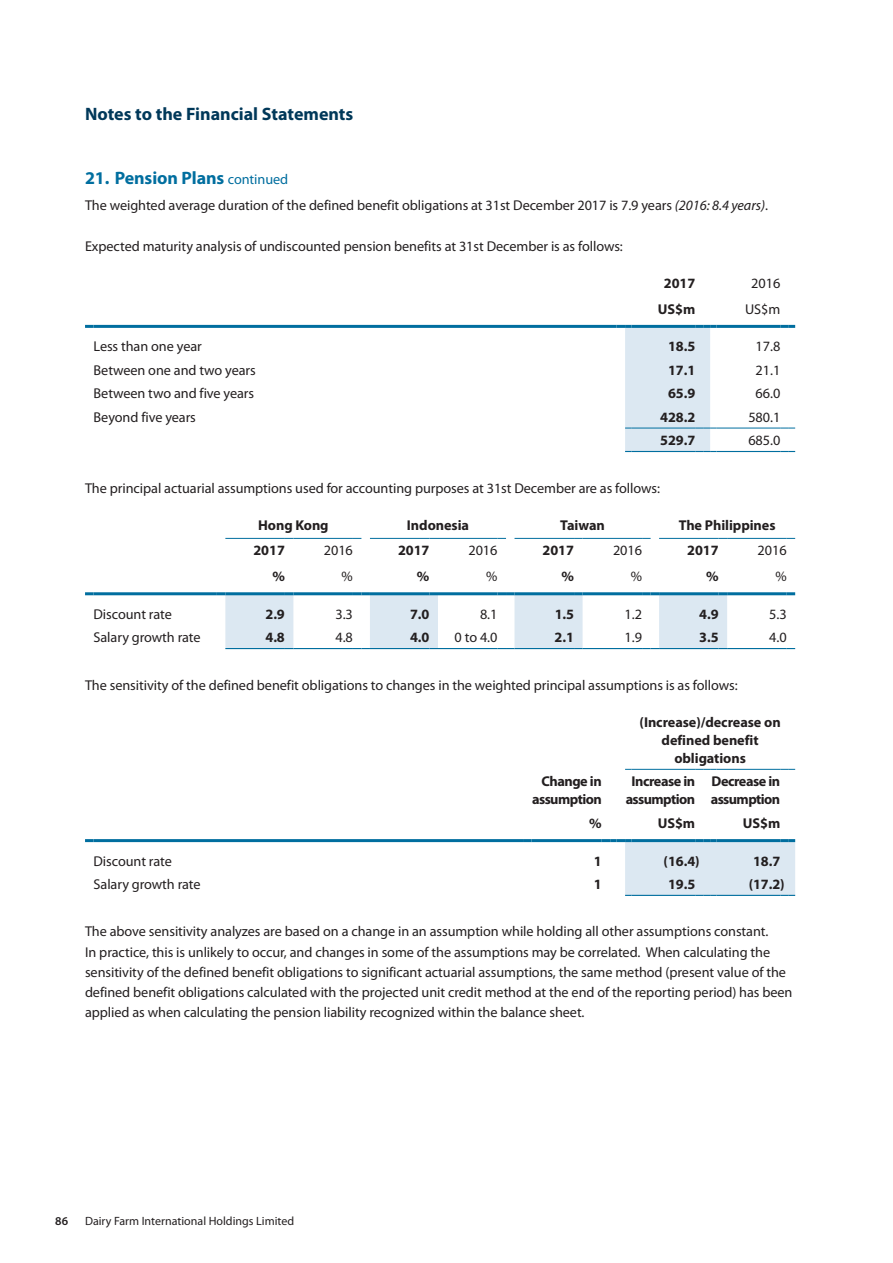
<style>
.page{position:relative;width:893px;height:1263px;background:#fff}
.page>*{position:absolute;margin:0;border:0;box-sizing:border-box;transform-origin:0 0}
.t1{font:700 18px "Myriad Pro";color:#003859}
.t2{font:700 18px "Myriad Pro";letter-spacing:-.005em;color:#006e9f}
.t3{font:14.25px/20.2px "Myriad Pro";letter-spacing:-.005em;color:#231f20}
.t4{font:700 14.25px/18px "Myriad Pro";letter-spacing:-.005em;color:#231f20;text-align:center}
.t5{font:700 14.25px/18px "Myriad Pro";letter-spacing:-.04em;color:#231f20;text-align:right}
.t6{font:12px "Myriad Pro";color:#231f20}
.t7{font:600 12px "Myriad Pro";color:#231f20}
.s1{font-weight:400;font-size:14.25px}
.s2{font-style:italic}
</style>
<div class="page">
<svg style="left:85px;top:325px;width:9px;height:3px"></svg>
<hr style="left:94px;top:325px;width:523px;height:3px;background:#006e9f">
<hr style="left:716px;top:325px;width:64px;height:3px;background:#006e9f">
<svg style="left:780px;top:325px;width:15px;height:3px"></svg>
<hr style="left:716px;top:451px;width:64px;height:1px;background:#006e9f">
<svg style="left:780px;top:451px;width:15px;height:1px"></svg>
<svg style="left:617px;top:325px;width:99px;height:127px;background:#d8e6f0"></svg>
<hr style="left:716px;top:428px;width:64px;height:1px;background:#006e9f">
<svg style="left:780px;top:428px;width:15px;height:1px"></svg>
<svg style="left:85px;top:592px;width:9px;height:3px"></svg>
<hr style="left:94px;top:592px;width:123px;height:3px;background:#006e9f">
<hr style="left:727px;top:592px;width:60px;height:3px;background:#006e9f">
<svg style="left:787px;top:592px;width:8px;height:3px"></svg>
<hr style="left:225px;top:538px;width:60px;height:1px;background:#006e9f">
<hr style="left:293px;top:538px;width:60px;height:1px;background:#006e9f">
<hr style="left:370px;top:538px;width:59px;height:1px;background:#006e9f">
<hr style="left:438px;top:538px;width:59px;height:1px;background:#006e9f">
<hr style="left:514px;top:538px;width:60px;height:1px;background:#006e9f">
<hr style="left:583px;top:538px;width:59px;height:1px;background:#006e9f">
<hr style="left:659px;top:538px;width:60px;height:1px;background:#006e9f">
<hr style="left:727px;top:538px;width:60px;height:1px;background:#006e9f">
<svg style="left:217px;top:592px;width:510px;height:57px"></svg>
<hr style="left:727px;top:648px;width:60px;height:1px;background:#006e9f">
<svg style="left:85px;top:839px;width:9px;height:3px"></svg>
<hr style="left:94px;top:839px;width:429px;height:3px;background:#006e9f">
<svg style="left:523px;top:839px;width:8px;height:3px"></svg>
<hr style="left:531px;top:839px;width:71px;height:3px;background:#006e9f">
<svg style="left:602px;top:839px;width:193px;height:57px;background:#d0e2ed"></svg>
<hr style="left:631px;top:769px;width:64px;height:1px;background:#006e9f">
<svg style="left:695px;top:769px;width:21px;height:1px"></svg>
<hr style="left:716px;top:769px;width:64px;height:1px;background:#006e9f">
<svg style="left:780px;top:769px;width:15px;height:1px"></svg>
<p class="t1" style="left:85px;top:102px;width:270px">Notes to the Financial Statements</p>
<p class="t2" style="left:85px;top:166px;width:205px">21. Pension Plans <span class="s1">continued</span></p>
<p class="t3" style="left:85px;top:195px;width:684px">The weighted average duration of the defined benefit obligations at 31st December 2017 is 7.9 years <span class="s2">(2016: 8.4 years)</span>.</p>
<p class="t3" style="left:85px;top:236px;width:539px">Expected maturity analysis of undiscounted pension benefits at 31st December is as follows:</p>
<p class="t4" style="left:664px;top:274px;width:33px">2017</p>
<p class="t3" style="left:751px;top:273px;width:31px">2016</p>
<p class="t4" style="left:658px;top:299px;width:39px">US$m</p>
<p class="t3" style="left:745px;top:298px;width:37px">US$m</p>
<p class="t3" style="left:94px;top:336px;width:110px">Less than one year</p>
<p class="t4" style="left:668px;top:337px;width:29px">18.5</p>
<p class="t3" style="left:756px;top:336px;width:26px">17.8</p>
<p class="t3" style="left:94px;top:360px;width:164px">Between one and two years</p>
<p class="t4" style="left:668px;top:360px;width:29px">17.1</p>
<p class="t3" style="left:756px;top:360px;width:26px">21.1</p>
<p class="t3" style="left:94px;top:383px;width:162px">Between two and five years</p>
<p class="t4" style="left:668px;top:384px;width:29px">65.9</p>
<p class="t3" style="left:756px;top:383px;width:26px">66.0</p>
<p class="t3" style="left:94px;top:406px;width:104px">Beyond five years</p>
<p class="t4" style="left:660px;top:407px;width:37px">428.2</p>
<p class="t3" style="left:748px;top:406px;width:33px">580.1</p>
<p class="t4" style="left:660px;top:431px;width:37px">529.7</p>
<p class="t3" style="left:748px;top:430px;width:33px">685.0</p>
<p class="t3" style="left:85px;top:477px;width:576px">The principal actuarial assumptions used for accounting purposes at 31st December are as follows:</p>
<p class="t4" style="left:258px;top:516px;width:72px">Hong Kong</p>
<p class="t4" style="left:407px;top:516px;width:64px">Indonesia</p>
<p class="t4" style="left:560px;top:516px;width:46px">Taiwan</p>
<p class="t4" style="left:679px;top:516px;width:98px">The Philippines</p>
<p class="t4" style="left:253px;top:541px;width:33px">2017</p>
<p class="t3" style="left:324px;top:540px;width:31px">2016</p>
<p class="t4" style="left:398px;top:541px;width:33px">2017</p>
<p class="t3" style="left:468px;top:540px;width:31px">2016</p>
<p class="t4" style="left:543px;top:541px;width:33px">2017</p>
<p class="t3" style="left:613px;top:540px;width:31px">2016</p>
<p class="t4" style="left:687px;top:541px;width:33px">2017</p>
<p class="t3" style="left:758px;top:540px;width:31px">2016</p>
<p class="t4" style="left:272px;top:567px;width:14px">%</p>
<p class="t3" style="left:342px;top:566px;width:13px">%</p>
<p class="t4" style="left:417px;top:567px;width:14px">%</p>
<p class="t3" style="left:486px;top:566px;width:13px">%</p>
<p class="t4" style="left:561px;top:567px;width:14px">%</p>
<p class="t3" style="left:631px;top:566px;width:13px">%</p>
<p class="t4" style="left:706px;top:567px;width:14px">%</p>
<p class="t3" style="left:775px;top:566px;width:13px">%</p>
<p class="t3" style="left:94px;top:604px;width:80px">Discount rate</p>
<p class="t4" style="left:265px;top:604px;width:21px">2.9</p>
<p class="t3" style="left:335px;top:604px;width:19px">3.3</p>
<p class="t4" style="left:410px;top:604px;width:21px">7.0</p>
<p class="t3" style="left:480px;top:604px;width:19px">8.1</p>
<p class="t4" style="left:555px;top:604px;width:21px">1.5</p>
<p class="t3" style="left:625px;top:604px;width:19px">1.2</p>
<p class="t4" style="left:699px;top:604px;width:21px">4.9</p>
<p class="t3" style="left:769px;top:604px;width:19px">5.3</p>
<p class="t3" style="left:94px;top:627px;width:109px">Salary growth rate</p>
<p class="t4" style="left:265px;top:628px;width:21px">4.8</p>
<p class="t3" style="left:335px;top:627px;width:19px">4.8</p>
<p class="t4" style="left:410px;top:628px;width:21px">4.0</p>
<p class="t3" style="left:455px;top:627px;width:44px">0 to 4.0</p>
<p class="t4" style="left:555px;top:628px;width:21px">2.1</p>
<p class="t3" style="left:625px;top:627px;width:19px">1.9</p>
<p class="t4" style="left:699px;top:628px;width:21px">3.5</p>
<p class="t3" style="left:769px;top:627px;width:19px">4.0</p>
<p class="t3" style="left:85px;top:674px;width:654px">The sensitivity of the defined benefit obligations to changes in the weighted principal assumptions is as follows:</p>
<p class="t4" style="left:640px;top:713px;width:143px">(Increase)/decrease on defined benefit obligations</p>
<p class="t5" style="left:532px;top:772px;width:71px">Change in assumption</p>
<p class="t5" style="left:626px;top:772px;width:71px;text-align:center">Increase in assumption</p>
<p class="t5" style="left:711px;top:772px;width:71px;text-align:left">Decrease in assumption</p>
<p class="t4" style="left:589px;top:813px;width:14px">%</p>
<p class="t4" style="left:658px;top:813px;width:39px">US$m</p>
<p class="t4" style="left:743px;top:813px;width:39px">US$m</p>
<p class="t3" style="left:94px;top:850px;width:80px">Discount rate</p>
<p class="t4" style="left:594px;top:851px;width:9px">1</p>
<p class="t4" style="left:664px;top:851px;width:38px">(16.4)</p>
<p class="t4" style="left:753px;top:851px;width:29px">18.7</p>
<p class="t3" style="left:94px;top:874px;width:109px">Salary growth rate</p>
<p class="t4" style="left:594px;top:875px;width:9px">1</p>
<p class="t4" style="left:668px;top:875px;width:29px">19.5</p>
<p class="t4" style="left:749px;top:875px;width:38px">(17.2)</p>
<p class="t3" style="left:85px;top:921px;width:709px">The above sensitivity analyzes are based on a change in an assumption while holding all other assumptions constant.<br>In practice, this is unlikely to occur, and changes in some of the assumptions may be correlated. When calculating the sensitivity of the defined benefit obligations to significant actuarial assumptions, the same method (present value of the defined benefit obligations calculated with the projected unit credit method at the end of the reporting period) has been applied as when calculating the pension liability recognized within the balance sheet.</p>
<p class="t7" style="left:55px;top:1213px;width:14px">86</p>
<p class="t6" style="left:85px;top:1213px;width:211px">Dairy Farm International Holdings Limited</p>
</div>
